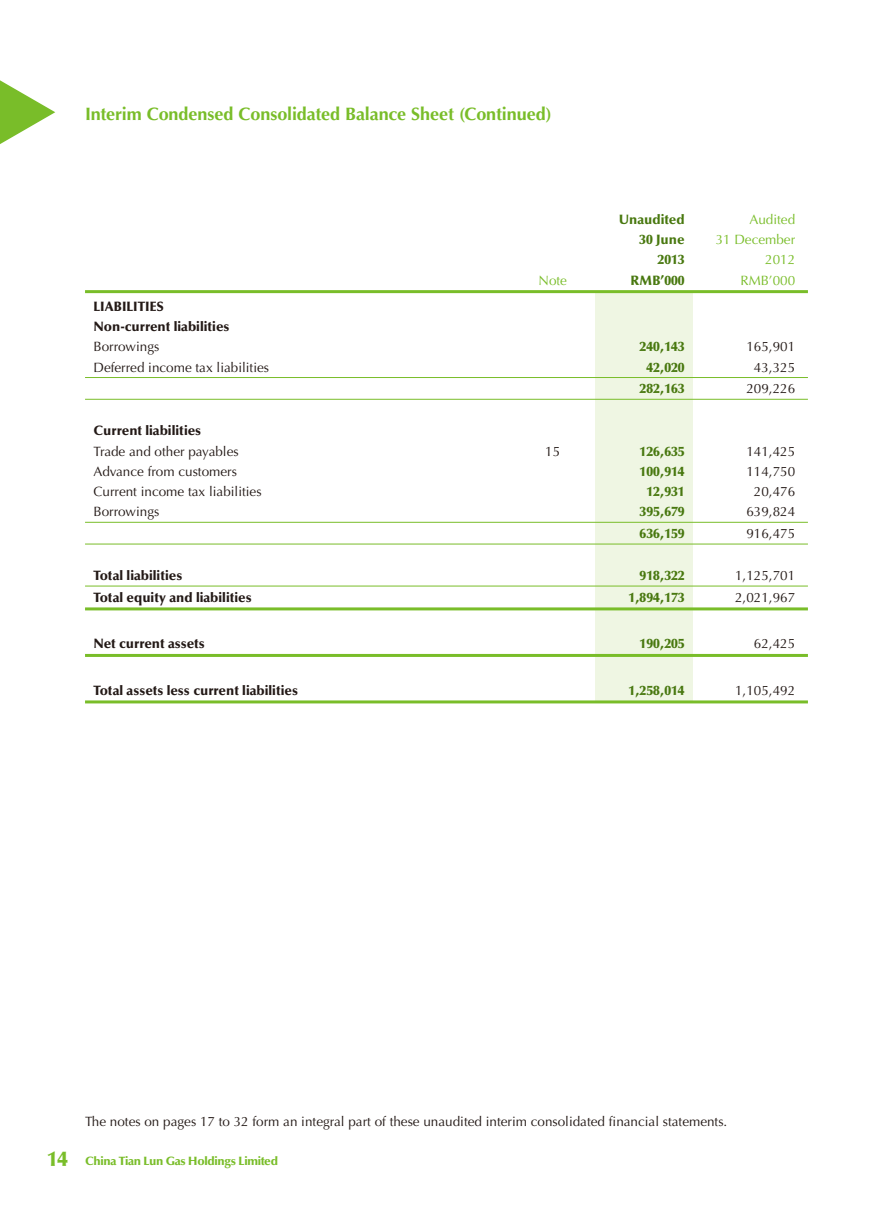
<style>
.page{position:relative;width:893px;height:1212px;background:#fff}
.page>*{position:absolute;margin:0;border:0;box-sizing:border-box;transform-origin:0 0}
.t1{font:700 18px "Optima LT Std";letter-spacing:-.005em;color:#79bd29}
.t2{font:13.5px "Optima LT Std";color:#231916}
.t3{font:900 13.5px/20.2px "Optima LT Std";color:#231916}
.t4{font:900 13.5px "Optima LT Std";color:#48780f}
.t5{font:13.5px "Optima LT Std";color:#79bd29}
.t6{font:900 12px "Optima LT Std";letter-spacing:-.025em;color:#79bd29}
.s1{font-size:21px}
</style>
<div class="page">
<svg style="left:0;top:80px;width:55px;height:64px"></svg>
<div style="left:595px;top:291px;width:98px;height:411px;background:#eff6e3"></div>
<hr style="left:85px;top:290px;width:723px;height:3px;background:#79bd29">
<hr style="left:85px;top:377px;width:723px;height:1px;background:#79bd29">
<hr style="left:85px;top:399px;width:723px;height:1px;background:#79bd29">
<hr style="left:85px;top:522px;width:723px;height:1px;background:#79bd29">
<hr style="left:85px;top:544px;width:723px;height:1px;background:#79bd29">
<hr style="left:85px;top:586px;width:723px;height:1px;background:#79bd29">
<hr style="left:85px;top:607px;width:723px;height:3px;background:#79bd29">
<hr style="left:85px;top:654px;width:723px;height:3px;background:#79bd29">
<hr style="left:85px;top:700px;width:723px;height:3px;background:#79bd29">
<h1 class="t1" style="left:85px;top:103px;width:468px">I nterim Condensed Consolidated Balance Sheet (Continued)</h1>
<p class="t4" style="left:619px;top:211px;width:67px">Unaudited</p>
<p class="t5" style="left:750px;top:211px;width:47px">Audited</p>
<p class="t4" style="left:639px;top:232px;width:47px">30 June</p>
<p class="t5" style="left:716px;top:232px;width:81px">31 December</p>
<p class="t4" style="left:658px;top:252px;width:28px">2013</p>
<p class="t5" style="left:765px;top:252px;width:32px">2012</p>
<p class="t5" style="left:538px;top:272px;width:30px">Note</p>
<p class="t4" style="left:631px;top:272px;width:55px">RMB’000</p>
<p class="t5" style="left:740px;top:272px;width:56px">RMB’000</p>
<p class="t3" style="left:94px;top:296px;width:137px">LIABILITIES<br>Non-current liabilities</p>
<p class="t2" style="left:94px;top:339px;width:67px">Borrowings</p>
<p class="t4" style="left:640px;top:339px;width:46px">240,143</p>
<p class="t2" style="left:746px;top:339px;width:50px">165,901</p>
<p class="t2" style="left:94px;top:359px;width:177px">Deferred income tax liabilities</p>
<p class="t4" style="left:646px;top:359px;width:40px">42,020</p>
<p class="t2" style="left:754px;top:359px;width:43px">43,325</p>
<p class="t4" style="left:640px;top:381px;width:46px">282,163</p>
<p class="t2" style="left:746px;top:381px;width:50px">209,226</p>
<p class="t3" style="left:94px;top:421px;width:109px">Current liabilities</p>
<p class="t2" style="left:94px;top:443px;width:147px">Trade and other payables</p>
<p class="t2" style="left:545px;top:443px;width:17px">15</p>
<p class="t4" style="left:640px;top:443px;width:46px">126,635</p>
<p class="t2" style="left:746px;top:443px;width:50px">141,425</p>
<p class="t2" style="left:94px;top:463px;width:145px">Advance from customers</p>
<p class="t4" style="left:640px;top:463px;width:46px">100,914</p>
<p class="t2" style="left:746px;top:463px;width:50px">114,750</p>
<p class="t2" style="left:94px;top:484px;width:170px">Current income tax liabilities</p>
<p class="t4" style="left:646px;top:484px;width:40px">12,931</p>
<p class="t2" style="left:754px;top:484px;width:43px">20,476</p>
<p class="t2" style="left:94px;top:504px;width:67px">Borrowings</p>
<p class="t4" style="left:640px;top:504px;width:46px">395,679</p>
<p class="t2" style="left:746px;top:504px;width:50px">639,824</p>
<p class="t4" style="left:640px;top:526px;width:46px">636,159</p>
<p class="t2" style="left:746px;top:526px;width:50px">916,475</p>
<p class="t3" style="left:94px;top:566px;width:90px">Total liabilities</p>
<p class="t4" style="left:640px;top:568px;width:46px">918,322</p>
<p class="t2" style="left:735px;top:568px;width:62px">1,125,701</p>
<p class="t3" style="left:94px;top:587px;width:160px">Total equity and liabilities</p>
<p class="t4" style="left:628px;top:589px;width:58px">1,894,173</p>
<p class="t2" style="left:735px;top:589px;width:62px">2,021,967</p>
<p class="t3" style="left:94px;top:634px;width:113px">Net current assets</p>
<p class="t4" style="left:640px;top:636px;width:46px">190,205</p>
<p class="t2" style="left:754px;top:636px;width:43px">62,425</p>
<p class="t3" style="left:94px;top:680px;width:206px">Total assets less current liabilities</p>
<p class="t4" style="left:628px;top:682px;width:58px">1,258,014</p>
<p class="t2" style="left:735px;top:682px;width:62px">1,105,492</p>
<p class="t2" style="left:85px;top:1113px;width:644px">The notes on pages 17 to 32 form an integral part of these unaudited interim consolidated financial statements.</p>
<p class="t6" style="left:47px;top:1154px;width:232px"><span class="s1">14</span> China Tian Lun Gas Holdings Limited</p>
</div>
